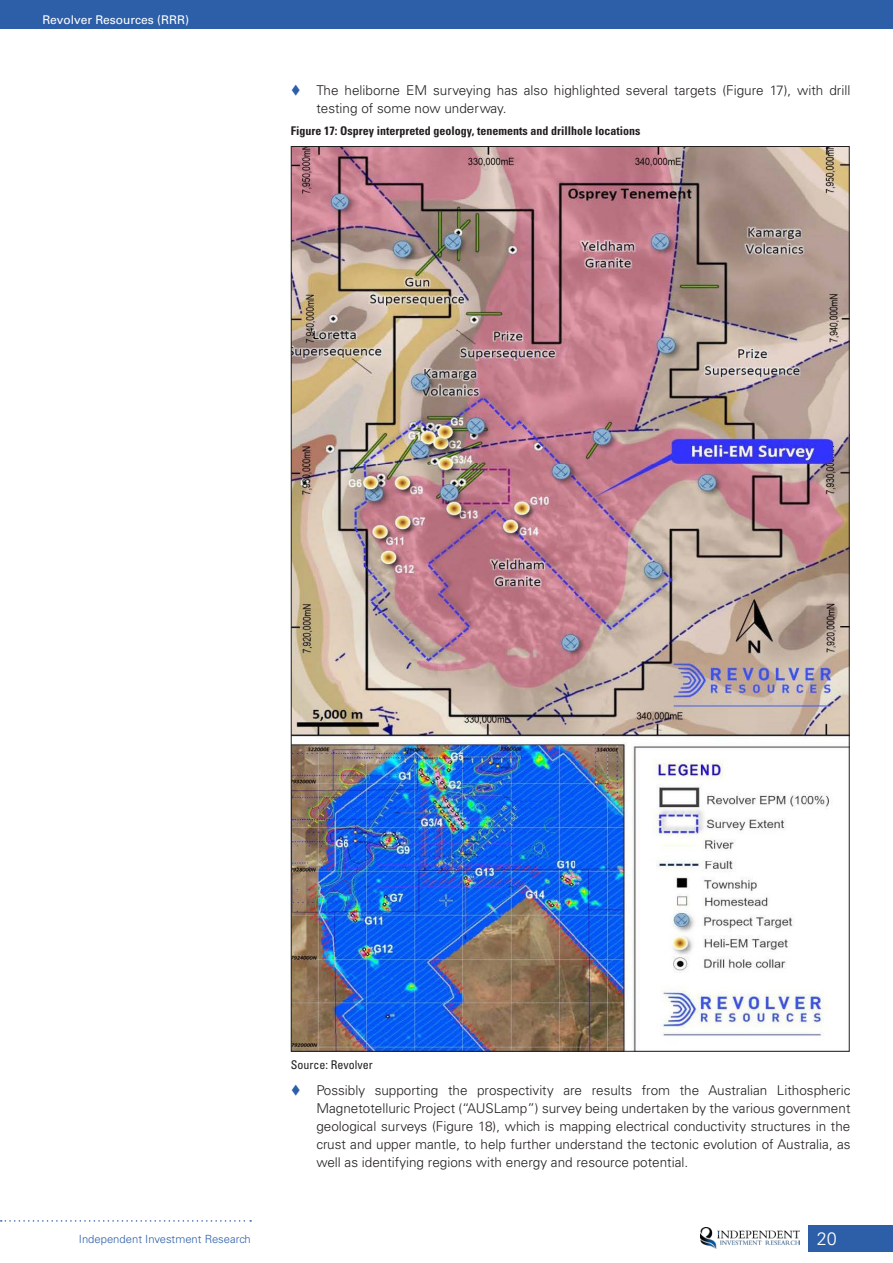
<style>
.page{position:relative;width:893px;height:1263px;background:#fff}
.page>*{position:absolute;margin:0;border:0;box-sizing:border-box;transform-origin:0 0}
.t1{font:300 18px "Univers LT Std";color:#fff}
.t2{font:300 13.5px/18px "Univers LT Std";color:#231f20}
.t3{font:700 condensed 12px "Univers LT Std";color:#231f20}
.t4{font:12px "Univers LT Std";color:#fff}
.t5{font:condensed 12px "Univers LT Std";color:#231f20}
.t6{font:300 11.25px "Univers LT Std";color:#2d5fa9}
</style>
<div class="page">
<div style="left:808px;top:1225px;width:85px;height:26px;background:#2d5fa9"></div>
<div style="left:0;top:0;width:893px;height:28px;background:#2d5fa9"></div>
<img style="left:700px;top:1227px;width:99px;height:21px">
<svg style="left:1px;top:1220px;width:250px;height:2px"></svg>
<img style="left:293px;top:148px;width:555px;height:902px">
<svg style="left:292px;top:1041px;width:8px;height:10px"></svg>
<p class="t4" style="left:43px;top:13px;width:148px">Revolver Resources (RRR)</p>
<p class="t2" style="left:316px;top:81px;width:536px">The heliborne EM surveying has also highlighted several targets (Figure 17), with drill testing of some now underway.</p>
<p class="t3" style="left:291px;top:123px;width:351px">Figure 17: Osprey interpreted geology, tenements and drillhole locations</p>
<p class="t6" style="left:79px;top:1232px;width:173px">Independent Investment Research</p>
<p class="t5" style="left:291px;top:1057px;width:83px">Source: Revolver</p>
<p class="t2" style="left:316px;top:1081px;width:536px;text-align:justify">Possibly supporting the prospectivity are results from the Australian Lithospheric Magnetotelluric Project (“AUSLamp”) survey being undertaken by the various government geological surveys (Figure 18), which is mapping electrical conductivity structures in the crust and upper mantle, to help further understand the tectonic evolution of Australia, as well as identifying regions with energy and resource potential.</p>
<h1 class="t1" style="left:817px;top:1227px;width:22px">20</h1>
</div>
